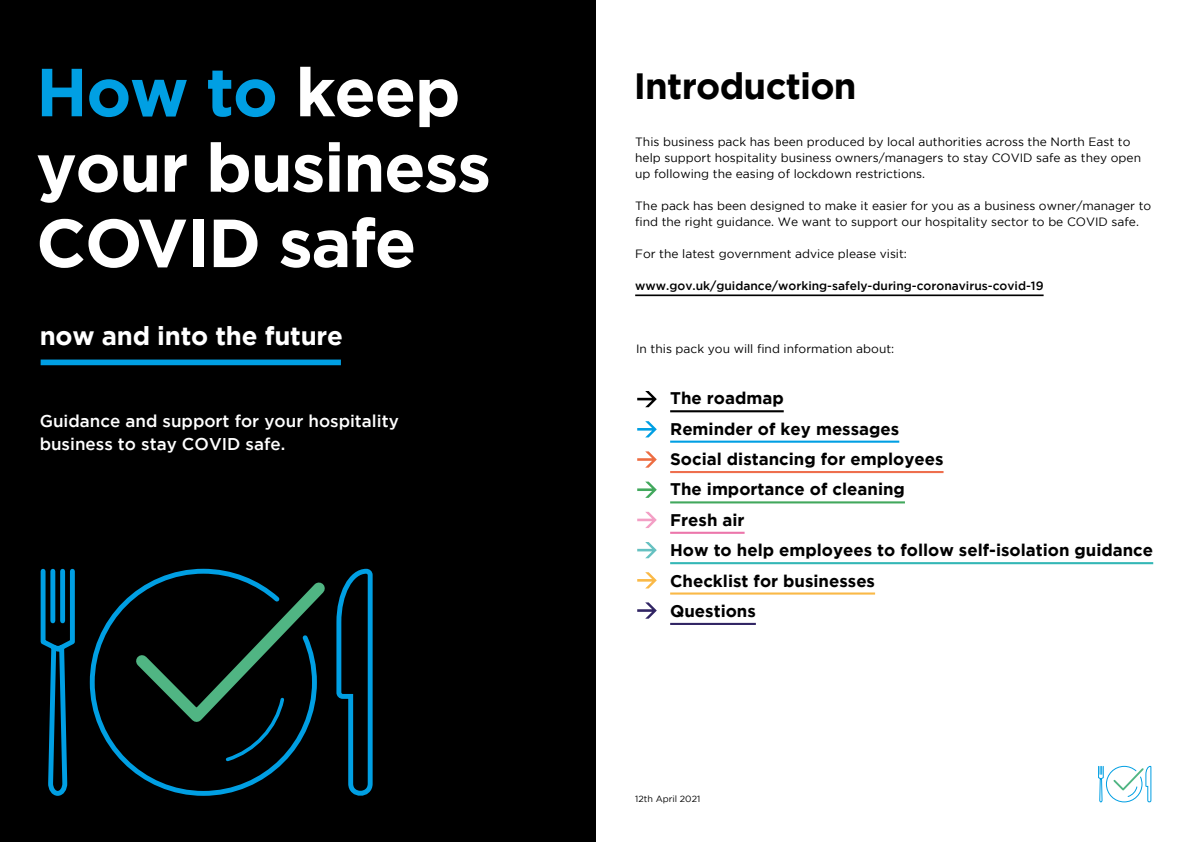
<style>
.page{position:relative;width:1191px;height:842px;background:#fff}
.page>*{position:absolute;margin:0;border:0;box-sizing:border-box;transform-origin:0 0}
.t1{font:700 67.8px/75.4px "Gotham";letter-spacing:-.02em;color:#fff}
.t2{font:700 36.5px "Gotham";letter-spacing:-.02em;color:#000}
.t3{font:700 25.8px "Gotham";letter-spacing:-.01em;color:#fff}
.t4{font:500 17px/22.7px "Gotham";color:#fff}
.t5{font:700 16.8px/30.4px "Gotham";color:#000}
.t6{font:12px/16px "Gotham";color:#000}
.t7{font:500 12px "Gotham";color:#000}
.t8{font:9px "Gotham";color:#000}
.s1{color:#009fe3}
</style>
<div class="page">
<hr style="left:635px;top:294px;width:408px;height:2px;background:#000">
<hr style="left:670px;top:410px;width:113px;height:2px;background:#000">
<hr style="left:670px;top:441px;width:229px;height:2px;background:#009fe3">
<hr style="left:670px;top:471px;width:273px;height:2px;background:#ee6f4e">
<hr style="left:670px;top:501px;width:235px;height:2px;background:#42a85d">
<hr style="left:670px;top:532px;width:74px;height:2px;background:#ec76ab">
<hr style="left:670px;top:562px;width:483px;height:2px;background:#34b7b6">
<hr style="left:670px;top:592px;width:205px;height:3px;background:#fab947">
<hr style="left:670px;top:623px;width:86px;height:2px;background:#312564">
<div style="left:0;top:0;width:595px;height:842px;background:#000"></div>
<div style="left:41px;top:360px;width:300px;height:5px;background:#009fe3"></div>
<svg style="left:89px;top:600px;width:36px;height:165px"></svg>
<svg style="left:40px;top:568px;width:35px;height:228px"></svg>
<svg style="left:125px;top:568px;width:248px;height:228px"></svg>
<svg style="left:1098px;top:765px;width:53px;height:38px"></svg>
<svg style="left:637px;top:391px;width:20px;height:16px"></svg>
<svg style="left:637px;top:421px;width:20px;height:16px"></svg>
<svg style="left:637px;top:451px;width:20px;height:17px"></svg>
<svg style="left:637px;top:482px;width:20px;height:16px"></svg>
<svg style="left:637px;top:512px;width:20px;height:16px"></svg>
<svg style="left:637px;top:572px;width:20px;height:16px"></svg>
<svg style="left:637px;top:602px;width:20px;height:17px"></svg>
<svg style="left:637px;top:542px;width:20px;height:16px"></svg>
<h1 class="t1" style="left:36px;top:53px;width:456px"><span class="s1">How to</span> keep your business<br>COVID safe</h1>
<h3 class="t3" style="left:40px;top:321px;width:305px">now and into the future</h3>
<h3 class="t4" style="left:40px;top:409px;width:360px">Guidance and support for your hospitality business to stay COVID safe.</h3>
<h2 class="t2" style="left:634px;top:65px;width:224px">Introduction</h2>
<p class="t6" style="left:635px;top:133px;width:507px">This business pack has been produced by local authorities across the North East to help support hospitality business owners/managers to stay COVID safe as they open up following the easing of lockdown restrictions.</p>
<p class="t6" style="left:635px;top:197px;width:517px">The pack has been designed to make it easier for you as a business owner/manager to find the right guidance. We want to support our hospitality sector to be COVID safe.</p>
<p class="t6" style="left:635px;top:245px;width:273px">For the latest government advice please visit:</p>
<p class="t7" style="left:635px;top:279px;width:410px">www.gov.uk/guidance/working-safely-during-coronavirus-covid-19</p>
<p class="t6" style="left:636px;top:340px;width:260px">In this pack you will find information about:</p>
<h3 class="t5" style="left:670px;top:383px;width:484px">The roadmap<br>Reminder of key messages<br>Social distancing for employees<br>The importance of cleaning<br>Fresh air<br>How to help employees to follow self-isolation guidance<br>Checklist for businesses<br>Questions</h3>
<p class="t8" style="left:635px;top:794px;width:67px">12th April 2021</p>
</div>
